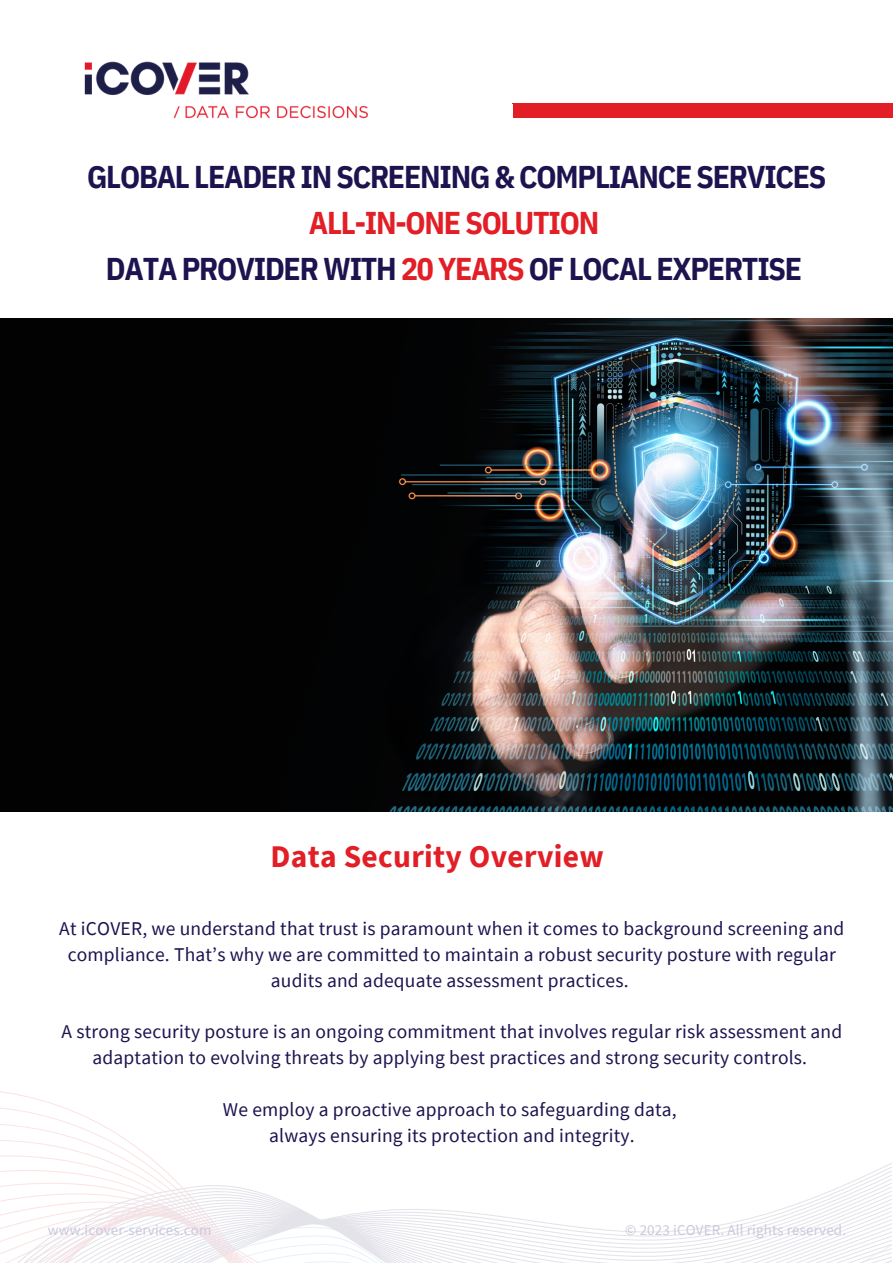
<style>
.page{position:relative;width:893px;height:1264px;background:#fff}
.page>*{position:absolute;margin:0;border:0;box-sizing:border-box;transform-origin:0 0}
.t1{font:700 31.5px "IBM Plex Sans Cond";letter-spacing:-.04em;color:#1d134f}
.t2{font:700 31.5px "Source Sans Pro";letter-spacing:.01em;color:#e21e26}
.t3{font:700 31.5px "IBM Plex Sans Cond";letter-spacing:-.04em;color:#e21e26}
.t4{font:19.5px/25.8px "Source Sans Pro";letter-spacing:.01em;color:#1d134f;text-align:center}
.t5{font:15px "Source Sans Pro";letter-spacing:.01em;color:#cbc9dc}
.s1{color:#e21e26}
</style>
<div class="page">
<svg style="left:0;top:1091px;width:892px;height:171px"></svg>
<img style="left:0;top:318px;width:892px;height:493px">
<div style="left:512px;top:104px;width:380px;height:13px;background:#e21e26"></div>
<img style="left:84px;top:61px;width:284px;height:58px">
<p class="t1" style="left:87px;top:155px;width:740px">GLOBAL LEADER IN SCREENING &amp; COMPLIANCE SERVICES</p>
<p class="t3" style="left:309px;top:201px;width:292px">ALL-IN-ONE SOLUTION</p>
<p class="t1" style="left:106px;top:247px;width:697px">DATA PROVIDER WITH <span class="s1">20 YEARS</span> OF LOCAL EXPERTISE</p>
<p class="t2" style="left:270px;top:835px;width:335px">Data Security Overview</p>
<p class="t4" style="left:59px;top:915px;width:786px">At iCOVER, we understand that trust is paramount when it comes to background screening and compliance. That’s why we are committed to maintain a robust security posture with regular audits and adequate assessment practices.</p>
<p class="t4" style="left:61px;top:1018px;width:782px">A strong security posture is an ongoing commitment that involves regular risk assessment and adaptation to evolving threats by applying best practices and strong security controls.</p>
<p class="t4" style="left:223px;top:1096px;width:455px">We employ a proactive approach to safeguarding data,</p>
<p class="t4" style="left:269px;top:1122px;width:367px">always ensuring its protection and integrity.</p>
<p class="t5" style="left:48px;top:1220px;width:165px">www.icover-services.com</p>
<p class="t5" style="left:625px;top:1220px;width:222px">© 2023 iCOVER. All rights reserved.</p>
</div>
